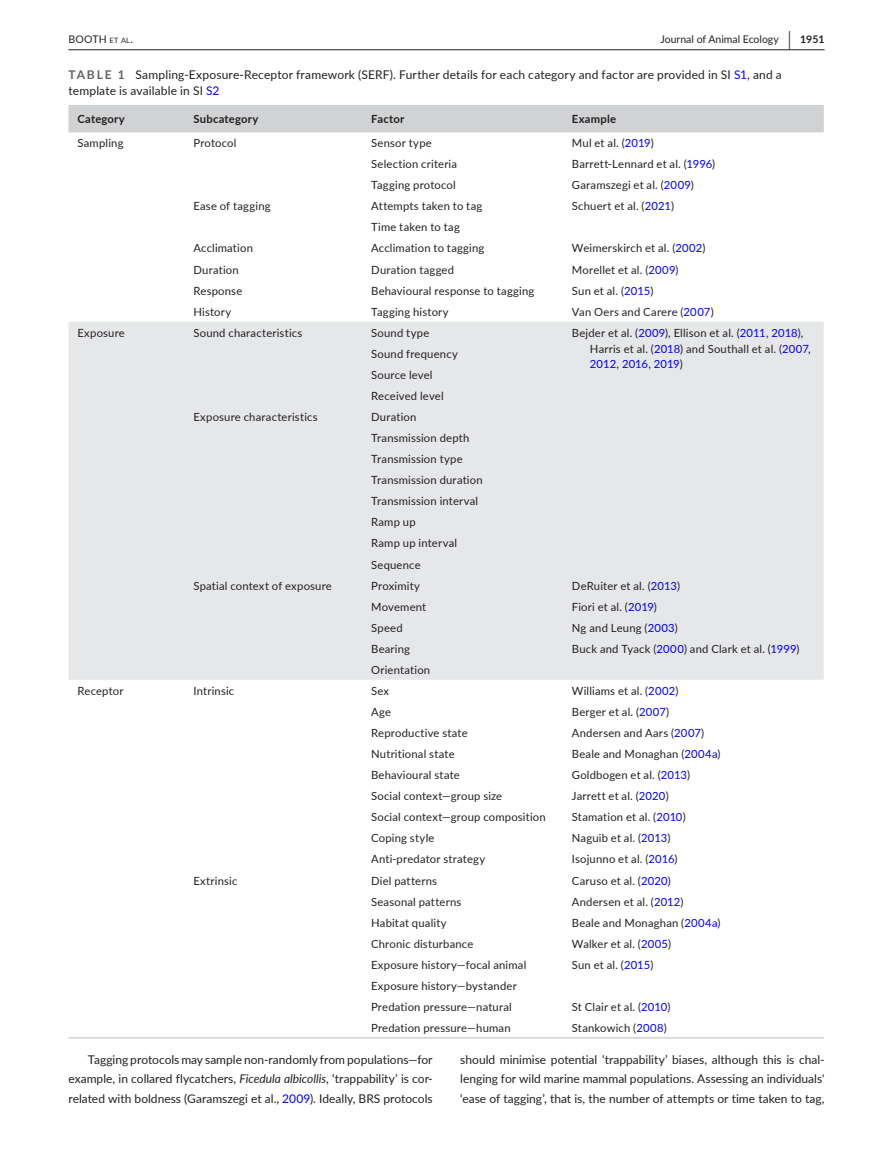
<style>
.page{position:relative;width:893px;height:1174px;background:#fff}
.page>*{position:absolute;margin:0;border:0;box-sizing:border-box;transform-origin:0 0}
.t1{font:12px/19.5px "Lato";letter-spacing:.005em;color:#231f20;text-align:justify}
.t2{font:11.25px/21px "Lato";letter-spacing:.015em;color:#231f20}
.t3{font:700 11.25px "Lato";letter-spacing:.02em;color:#231f20}
.t4{font:10.5px "Lato";color:#231f20}
.s1{font-size:7.35px}
.s2{font-weight:700;font-size:19.5px}
.s3{font-weight:700}
.s4{font-weight:700;color:#636366}
.s5{color:#00f}
.s6{font-style:italic}
</style>
<div class="page">
<hr style="left:68px;top:49px;width:756px;height:1px;background:#231f20">
<div style="left:68px;top:105px;width:756px;height:27px;background:#d1d2d4"></div>
<div style="left:68px;top:322px;width:756px;height:358px;background:#e6e7e9"></div>
<hr style="left:68px;top:1037px;width:116px;height:1px;background:#d1d2d4">
<hr style="left:184px;top:1037px;width:178px;height:1px;background:#d1d2d4">
<hr style="left:362px;top:1037px;width:201px;height:1px;background:#d1d2d4">
<hr style="left:563px;top:1037px;width:261px;height:1px;background:#d1d2d4">
<p class="t4" style="left:68px;top:31px;width:66px">BOOTH <span class="s1">et al</span>.</p>
<p class="t4" style="left:661px;top:31px;width:165px">Journal of Animal Ecology <span class="s2">|</span> <span class="s3">1951</span></p>
<p class="t1" style="left:68px;top:66px;width:715px;line-height:16.5px"><span class="s4">TABLE 1</span> Sampling-Exposure-Receptor framework (SERF). Further details for each category and factor are provided in SI <span class="s5">S1</span>, and a template is available in SI <span class="s5">S2</span></p>
<p class="t3" style="left:77px;top:111px;width:49px">Category</p>
<p class="t3" style="left:193px;top:111px;width:66px">Subcategory</p>
<p class="t3" style="left:371px;top:111px;width:35px">Factor</p>
<p class="t3" style="left:572px;top:111px;width:46px">Example</p>
<p class="t2" style="left:77px;top:132px;width:48px">Sampling</p>
<p class="t2" style="left:193px;top:132px;width:45px">Protocol</p>
<p class="t2" style="left:371px;top:132px;width:62px">Sensor type</p>
<p class="t2" style="left:572px;top:132px;width:83px">Mul et al. (<span class="s5">2019</span>)</p>
<p class="t2" style="left:371px;top:153px;width:87px">Selection criteria</p>
<p class="t2" style="left:572px;top:153px;width:145px">Barrett-Lennard et al. (<span class="s5">1996</span>)</p>
<p class="t2" style="left:371px;top:174px;width:86px">Tagging protocol</p>
<p class="t2" style="left:572px;top:174px;width:123px">Garamszegi et al. (<span class="s5">2009</span>)</p>
<p class="t2" style="left:193px;top:195px;width:79px">Ease of tagging</p>
<p class="t2" style="left:371px;top:195px;width:113px">Attempts taken to tag</p>
<p class="t2" style="left:572px;top:195px;width:104px">Schuert et al. (<span class="s5">2021</span>)</p>
<p class="t2" style="left:371px;top:216px;width:90px">Time taken to tag</p>
<p class="t2" style="left:193px;top:237px;width:61px">Acclimation</p>
<p class="t2" style="left:371px;top:237px;width:115px">Acclimation to tagging</p>
<p class="t2" style="left:572px;top:237px;width:135px">Weimerskirch et al. (<span class="s5">2002</span>)</p>
<p class="t2" style="left:193px;top:258px;width:47px">Duration</p>
<p class="t2" style="left:371px;top:258px;width:84px">Duration tagged</p>
<p class="t2" style="left:572px;top:258px;width:108px">Morellet et al. (<span class="s5">2009</span>)</p>
<p class="t2" style="left:193px;top:279px;width:50px">Response</p>
<p class="t2" style="left:371px;top:279px;width:165px">Behavioural response to tagging</p>
<p class="t2" style="left:572px;top:279px;width:83px">Sun et al. (<span class="s5">2015</span>)</p>
<p class="t2" style="left:193px;top:301px;width:39px">History</p>
<p class="t2" style="left:371px;top:301px;width:79px">Tagging history</p>
<p class="t2" style="left:572px;top:301px;width:143px">Van Oers and Carere (<span class="s5">2007</span>)</p>
<p class="t2" style="left:77px;top:322px;width:49px">Exposure</p>
<p class="t2" style="left:193px;top:322px;width:111px">Sound characteristics</p>
<p class="t2" style="left:371px;top:322px;width:60px">Sound type</p>
<p class="t2" style="left:590px;top:324px;width:222px;line-height:15.8px;text-indent:-18px">Bejder et al. (<span class="s5">2009</span>), Ellison et al. (<span class="s5">2011</span>, <span class="s5">2018</span>),<br>Harris et al. (<span class="s5">2018</span>) and Southall et al. (<span class="s5">2007</span>,<br><span class="s5">2012</span>, <span class="s5">2016</span>, <span class="s5">2019</span>)</p>
<p class="t2" style="left:371px;top:343px;width:88px">Sound frequency<br>Source level<br>Received level</p>
<p class="t2" style="left:193px;top:406px;width:126px">Exposure characteristics</p>
<p class="t2" style="left:371px;top:406px;width:113px">Duration<br>Transmission depth<br>Transmission type<br>Transmission duration<br>Transmission interval<br>Ramp up<br>Ramp up interval<br>Sequence</p>
<p class="t2" style="left:193px;top:574px;width:140px">Spatial context of exposure</p>
<p class="t2" style="left:371px;top:574px;width:50px">Proximity</p>
<p class="t2" style="left:572px;top:574px;width:110px">DeRuiter et al. (<span class="s5">2013</span>)</p>
<p class="t2" style="left:371px;top:595px;width:57px">Movement</p>
<p class="t2" style="left:572px;top:595px;width:87px">Fiori et al. (<span class="s5">2019</span>)</p>
<p class="t2" style="left:371px;top:616px;width:33px">Speed</p>
<p class="t2" style="left:572px;top:616px;width:107px">Ng and Leung (<span class="s5">2003</span>)</p>
<p class="t2" style="left:371px;top:637px;width:40px">Bearing</p>
<p class="t2" style="left:572px;top:637px;width:229px">Buck and Tyack (<span class="s5">2000</span>) and Clark et al. (<span class="s5">1999</span>)</p>
<p class="t2" style="left:371px;top:659px;width:61px">Orientation</p>
<p class="t2" style="left:77px;top:680px;width:48px">Receptor</p>
<p class="t2" style="left:193px;top:680px;width:42px">Intrinsic</p>
<p class="t2" style="left:371px;top:680px;width:20px">Sex</p>
<p class="t2" style="left:572px;top:680px;width:108px">Williams et al. (<span class="s5">2002</span>)</p>
<p class="t2" style="left:371px;top:701px;width:21px">Age</p>
<p class="t2" style="left:572px;top:701px;width:99px">Berger et al. (<span class="s5">2007</span>)</p>
<p class="t2" style="left:371px;top:722px;width:98px">Reproductive state</p>
<p class="t2" style="left:572px;top:722px;width:134px">Andersen and Aars (<span class="s5">2007</span>)</p>
<p class="t2" style="left:371px;top:743px;width:85px">Nutritional state</p>
<p class="t2" style="left:572px;top:743px;width:150px">Beale and Monaghan (<span class="s5">2004a</span>)</p>
<p class="t2" style="left:371px;top:764px;width:90px">Behavioural state</p>
<p class="t2" style="left:572px;top:764px;width:120px">Goldbogen et al. (<span class="s5">2013</span>)</p>
<p class="t2" style="left:371px;top:785px;width:133px">Social context—group size</p>
<p class="t2" style="left:572px;top:785px;width:98px">Jarrett et al. (<span class="s5">2020</span>)</p>
<p class="t2" style="left:371px;top:806px;width:176px">Social context—group composition</p>
<p class="t2" style="left:572px;top:806px;width:115px">Stamation et al. (<span class="s5">2010</span>)</p>
<p class="t2" style="left:371px;top:827px;width:65px">Coping style</p>
<p class="t2" style="left:572px;top:827px;width:100px">Naguib et al. (<span class="s5">2013</span>)</p>
<p class="t2" style="left:371px;top:848px;width:116px">Anti-predator strategy</p>
<p class="t2" style="left:572px;top:848px;width:107px">Isojunno et al. (<span class="s5">2016</span>)</p>
<p class="t2" style="left:193px;top:869px;width:46px">Extrinsic</p>
<p class="t2" style="left:371px;top:869px;width:67px">Diel patterns</p>
<p class="t2" style="left:572px;top:869px;width:100px">Caruso et al. (<span class="s5">2020</span>)</p>
<p class="t2" style="left:371px;top:890px;width:92px">Seasonal patterns</p>
<p class="t2" style="left:572px;top:890px;width:113px">Andersen et al. (<span class="s5">2012</span>)</p>
<p class="t2" style="left:371px;top:911px;width:77px">Habitat quality</p>
<p class="t2" style="left:572px;top:911px;width:150px">Beale and Monaghan (<span class="s5">2004a</span>)</p>
<p class="t2" style="left:371px;top:932px;width:104px">Chronic disturbance</p>
<p class="t2" style="left:572px;top:932px;width:101px">Walker et al. (<span class="s5">2005</span>)</p>
<p class="t2" style="left:371px;top:953px;width:157px">Exposure history—focal animal</p>
<p class="t2" style="left:572px;top:953px;width:83px">Sun et al. (<span class="s5">2015</span>)</p>
<p class="t2" style="left:371px;top:974px;width:147px">Exposure history—bystander<br>Predation pressure—natural</p>
<p class="t2" style="left:572px;top:995px;width:100px">St Clair et al. (<span class="s5">2010</span>)</p>
<p class="t2" style="left:371px;top:1017px;width:141px">Predation pressure—human</p>
<p class="t2" style="left:572px;top:1017px;width:96px">Stankowich (<span class="s5">2008</span>)</p>
<p class="t1" style="left:68px;top:1049px;width:366px;text-indent:20px">Tagging protocols may sample non-randomly from populations—for example, in collared flycatchers, <span class="s6">Ficedula albicollis</span>, ‘trappability’ is cor&shy;related with boldness (Garamszegi et al., <span class="s5">2009</span>). Ideally, BRS protocols</p>
<p class="t1" style="left:460px;top:1049px;width:366px">should minimise potential ‘trappability’ biases, although this is chal&shy;lenging for wild marine mammal populations. Assessing an individuals' ‘ease of tagging’, that is, the number of attempts or time taken to tag,</p>
</div>
